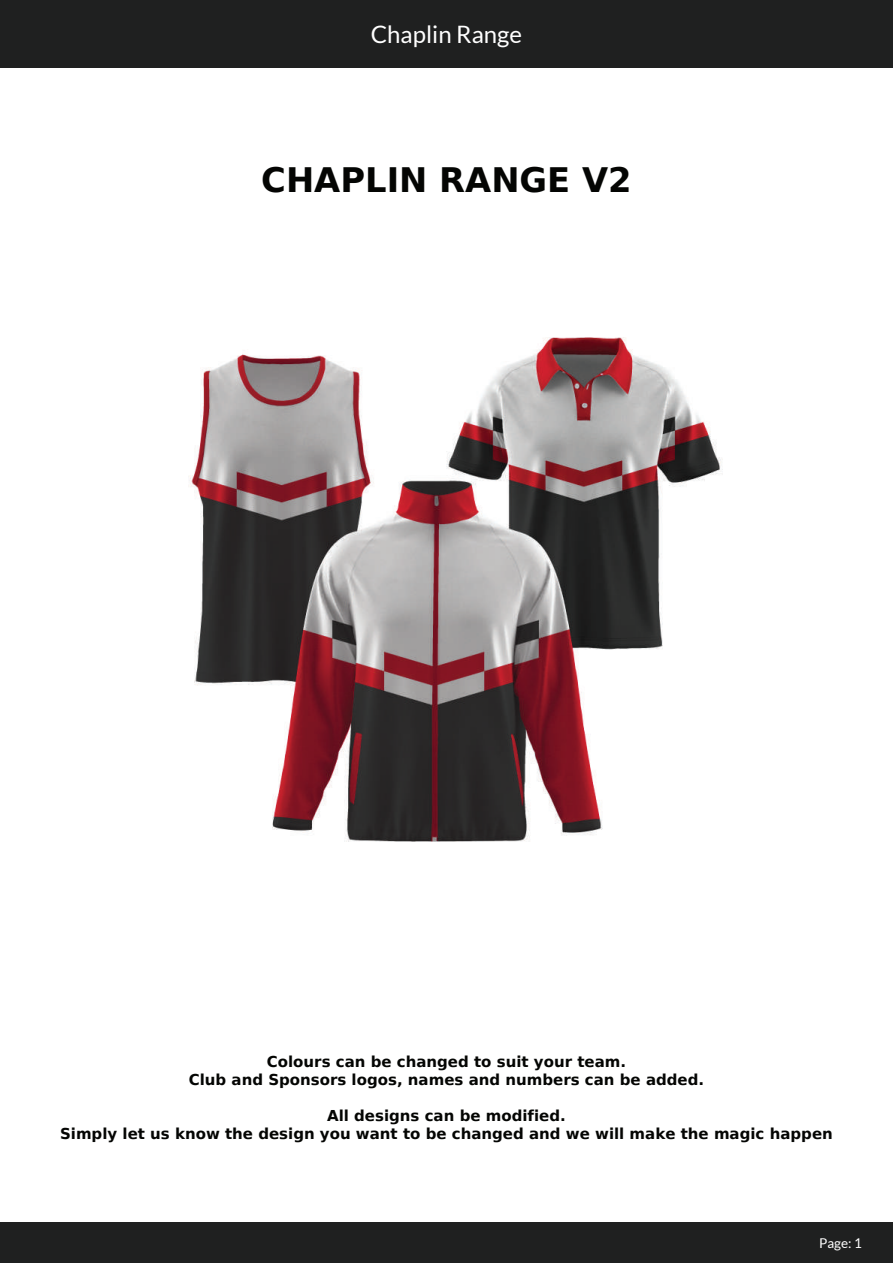
<style>
.page{position:relative;width:893px;height:1263px;background:#fff}
.page>*{position:absolute;margin:0;border:0;box-sizing:border-box;transform-origin:0 0}
.t1{font:700 33.75px "DejaVu Sans";color:#040503}
.t2{font:24px "Lato";color:#fff}
.t3{font:700 15px/18px "DejaVu Sans";color:#040503;text-align:center}
.t4{font:13.5px "Lato";color:#fff}
</style>
<div class="page">
<img style="left:189px;top:337px;width:534px;height:505px">
<div style="left:0;top:0;width:893px;height:68px;background:#1f2020"></div>
<div style="left:0;top:1222px;width:893px;height:41px;background:#1f2020"></div>
<h2 class="t2" style="left:371px;top:21px;width:153px">Chaplin Range</h2>
<h1 class="t1" style="left:261px;top:152px;width:372px">CHAPLIN RANGE V2</h1>
<p class="t3" style="left:189px;top:1053px;width:517px">Colours can be changed to suit your team.<br>Club and Sponsors logos, names and numbers can be added.</p>
<p class="t3" style="left:60px;top:1107px;width:774px">All designs can be modified.<br>Simply let us know the design you want to be changed and we will make the magic happen</p>
<p class="t4" style="left:819px;top:1235px;width:44px">Page: 1</p>
</div>
